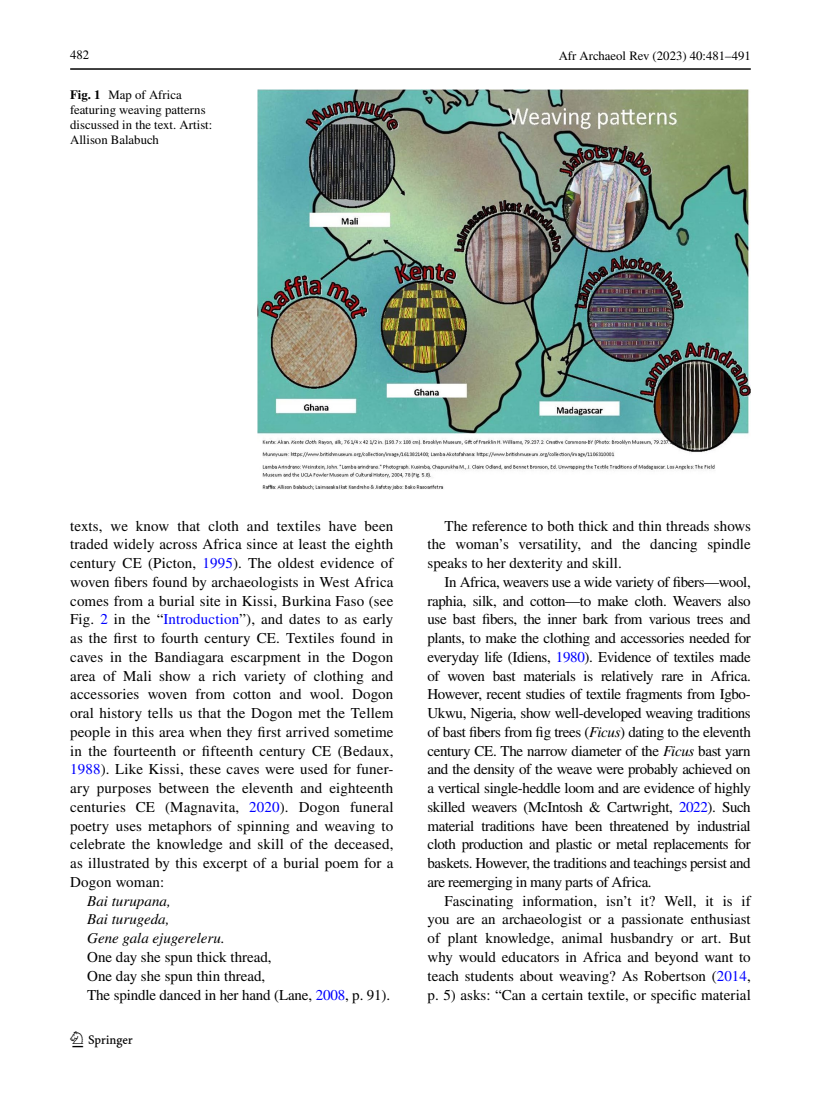
<style>
.page{position:relative;width:821px;height:1106px;background:#fff}
.page>*{position:absolute;margin:0;border:0;box-sizing:border-box;transform-origin:0 0}
.t1{font:22.5px "Springnew Regular 2";color:#000}
.t2{font:15px/18.8px "STIX";color:#000;text-align:justify}
.t3{font:italic 15px/18.8px "STIX";color:#000}
.t4{font:12.75px/15px "STIX";color:#000}
.s1{font-weight:700}
.s2{color:#00f}
.s3{font-style:italic}
</style>
<div class="page">
<hr style="left:70px;top:68px;width:680px;height:2px;background:#000">
<img style="left:257px;top:89px;width:493px;height:400px">
<p class="t4" style="left:70px;top:48px;width:21px">482</p>
<p class="t4" style="left:558px;top:49px;width:193px">Afr Archaeol Rev (2023) 40:481–491</p>
<p class="t4" style="left:70px;top:88px;width:144px"><span class="s1">Fig. 1</span> Map of Africa featuring weaving patterns discussed in the text. Artist:<br>Allison Balabuch</p>
<p class="t2" style="left:70px;top:517px;width:325px">texts, we know that cloth and textiles have been traded widely across Africa since at least the eighth century CE (Picton, <span class="s2">1995</span>). The oldest evidence of woven fibers found by archaeologists in West Africa comes from a burial site in Kissi, Burkina Faso (see Fig. <span class="s2">2</span> in the “<span class="s2">Introduction</span>”), and dates to as early as the first to fourth century CE. Textiles found in caves in the Bandiagara escarpment in the Dogon area of Mali show a rich variety of clothing and accessories woven from cotton and wool. Dogon oral history tells us that the Dogon met the Tellem people in this area when they first arrived sometime in the fourteenth or fifteenth century CE (Bedaux, <span class="s2">1988</span>). Like Kissi, these caves were used for funer&shy;ary purposes between the eleventh and eighteenth centuries CE (Magnavita, <span class="s2">2020</span>). Dogon funeral poetry uses metaphors of spinning and weaving to celebrate the knowledge and skill of the deceased, as illustrated by this excerpt of a burial poem for a Dogon woman:</p>
<p class="t3" style="left:87px;top:891px;width:139px">Bai turupana,<br>Bai turugeda,<br>Gene gala ejugereleru.</p>
<p class="t2" style="left:87px;top:948px;width:304px;text-align:left">One day she spun thick thread,<br>One day she spun thin thread,<br>The spindle danced in her hand (Lane, <span class="s2">2008</span>, p. 91).</p>
<h1 class="t1" style="left:72px;top:1031px;width:62px">1 3</h1>
<p class="t2" style="left:427px;top:517px;width:325px;text-indent:17px">The reference to both thick and thin threads shows the woman’s versatility, and the dancing spindle speaks to her dexterity and skill.</p>
<p class="t2" style="left:427px;top:573px;width:325px;text-indent:17px">In Africa, weavers use a wide variety of fibers—wool, raphia, silk, and cotton—to make cloth. Weavers also use bast fibers, the inner bark from various trees and plants, to make the clothing and accessories needed for everyday life (Idiens, <span class="s2">1980</span>). Evidence of textiles made of woven bast materials is relatively rare in Africa.<br>However, recent studies of textile fragments from Igbo-Ukwu, Nigeria, show well-developed weaving traditions of bast fibers from fig trees (<span class="s3">Ficus</span>) dating to the eleventh century CE. The narrow diameter of the <span class="s3">Ficus</span> bast yarn and the density of the weave were probably achieved on a vertical single-heddle loom and are evidence of highly skilled weavers (McIntosh &amp; Cartwright, <span class="s2">2022</span>). Such material traditions have been threatened by industrial cloth production and plastic or metal replacements for baskets. However, the traditions and teachings persist and are reemerging in many parts of Africa.</p>
<p class="t2" style="left:427px;top:892px;width:325px;text-indent:17px">Fascinating information, isn’t it? Well, it is if you are an archaeologist or a passionate enthusiast of plant knowledge, animal husbandry or art. But why would educators in Africa and beyond want to teach students about weaving? As Robertson (<span class="s2">2014</span>, p. 5) asks: “Can a certain textile, or specific material</p>
</div>
